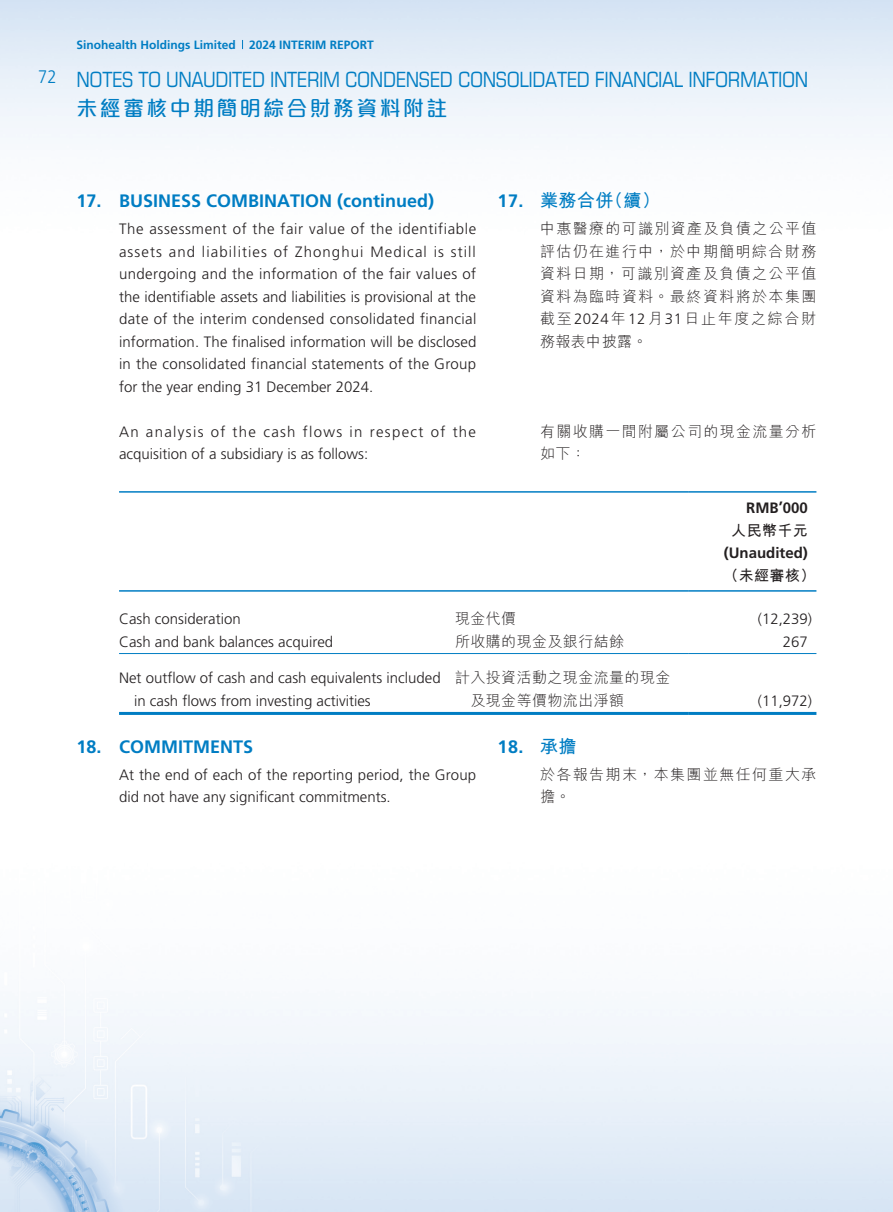
<style>
.page{position:relative;width:893px;height:1212px;background:#fff}
.page>*{position:absolute;margin:0;border:0;box-sizing:border-box;transform-origin:0 0}
.t1{font:condensed 21px "Eurostile LT Std";letter-spacing:-.02em;color:#007dc3}
.t2{font:500 21px "M Elle HK";letter-spacing:.11em;color:#007dc3}
.t3{font:300 18.15px "Frutiger LT Std";color:#007dc3;scale:.91 1}
._3__標題{font:700 18px "Frutiger LT Std";color:#007dc3}
._8__標題---C{font:700 18px "M Hei HK";color:#007dc3}
._8__標題---C-2{font:700 18px "Frutiger LT Std";color:#007dc3}
._1__內文{font:300 15px/22.5px "Frutiger LT Std";color:#231f20;text-align:justify}
._6__內文---C{font:300 15px/22.5px "M Hei HK";letter-spacing:.09em;color:#231f20}
._1__內文-2{font:300 15px/22.5px "Frutiger LT Std";letter-spacing:.045em;color:#231f20}
._6__內文---C-2{font:300 15px "M Hei HK";letter-spacing:.03em;color:#231f20}
._1__內文-3{font:700 15px "Frutiger LT Std";color:#231f20}
._6__內文---C-3{font:700 15px "M Hei HK";letter-spacing:.03em;color:#231f20}
.t4{font:700 12px "Frutiger LT Std";color:#007dc3}
.s1{font-family:"Frutiger LT Std"}
.s2{font-family:"M Hei HK"}
</style>
<div class="page">
<img style="left:0;top:0;width:892px;height:1212px">
<hr style="left:119px;top:491px;width:336px;height:2px;background:#007dc3">
<hr style="left:455px;top:491px;width:234px;height:2px;background:#007dc3">
<hr style="left:689px;top:491px;width:127px;height:2px;background:#007dc3">
<hr style="left:119px;top:590px;width:336px;height:2px;background:#007dc3">
<hr style="left:455px;top:590px;width:234px;height:2px;background:#007dc3">
<hr style="left:689px;top:590px;width:127px;height:2px;background:#007dc3">
<hr style="left:119px;top:653px;width:336px;height:1px;background:#007dc3">
<hr style="left:455px;top:653px;width:234px;height:1px;background:#007dc3">
<hr style="left:689px;top:653px;width:127px;height:1px;background:#007dc3">
<hr style="left:119px;top:712px;width:336px;height:3px;background:#007dc3">
<hr style="left:455px;top:712px;width:234px;height:3px;background:#007dc3">
<hr style="left:689px;top:712px;width:127px;height:3px;background:#007dc3">
<p class="t3" style="left:38px;top:67px;width:22px">72</p>
<p class="t4" style="left:77px;top:38px;width:299px">Sinohealth Holdings Limited 2024 INTERIM REPORT</p>
<h1 class="t1" style="left:77px;top:67px;width:733px">NOTES TO UNAUDITED INTERIM CONDENSED CONSOLIDATED FINANCIAL INFORMATION</h1>
<h1 class="t2" style="left:77px;top:98px;width:372px">未經審核中期簡明綜合財務資料附註</h1>
<p class="_3__標題" style="left:77px;top:191px;width:359px">17. BUSINESS COMBINATION (continued)</p>
<p class="_1__內文" style="left:119px;top:218px;width:359px">The assessment of the fair value of the identifiable assets and liabilities of Zhonghui Medical is still undergoing and the information of the fair values of the identifiable assets and liabilities is provisional at the date of the interim condensed consolidated financial information. The finalised information will be disclosed in the consolidated financial statements of the Group for the year ending 31 December 2024.</p>
<p class="_1__內文-2" style="left:119px;top:420px;width:359px">An analysis of the cash flows in respect of the acquisition of a subsidiary is as follows:</p>
<p class="_8__標題---C" style="left:497px;top:188px;width:164px"><span class="s1">17.</span> 業務合併（續）</p>
<p class="_6__內文---C" style="left:540px;top:217px;width:278px;text-align:justify">中惠醫療的可識別資產及負債之公平值評估仍在進行中，於中期簡明綜合財務資料日期，可識別資產及負債之公平值資料為臨時資料。最終資料將於本集團截至<span class="s1">2024</span>年<span class="s1">12</span>月<span class="s1">31</span>日止年度之綜合財務報表中披露。</p>
<p class="_6__內文---C" style="left:540px;top:420px;width:278px">有關收購一間附屬公司的現金流量分析如下：</p>
<p class="_1__內文-3" style="left:746px;top:499px;width:63px">RMB’000</p>
<p class="_6__內文---C-3" style="left:731px;top:519px;width:78px">人民幣千元</p>
<p class="_1__內文-3" style="left:724px;top:544px;width:86px">(Unaudited)</p>
<p class="_6__內文---C-3" style="left:723px;top:564px;width:94px">（未經審核）</p>
<p class="_1__內文" style="left:119px;top:608px;width:123px">Cash consideration</p>
<p class="_6__內文---C" style="left:455px;top:607px;width:63px">現金代價</p>
<p class="_1__內文" style="left:758px;top:608px;width:56px">(12,239)</p>
<p class="_1__內文" style="left:119px;top:630px;width:216px">Cash and bank balances acquired</p>
<p class="_6__內文---C-2" style="left:455px;top:633px;width:171px">所收購的現金及銀行結餘</p>
<p class="_1__內文" style="left:783px;top:630px;width:27px">267</p>
<p class="_1__內文" style="left:119px;top:667px;width:323px">Net outflow of cash and cash equivalents included</p>
<p class="_1__內文" style="left:134px;top:689px;width:238px">in cash flows from investing activities</p>
<p class="_6__內文---C-2" style="left:455px;top:670px;width:217px">計入投資活動之現金流量的現金</p>
<p class="_6__內文---C-2" style="left:470px;top:692px;width:155px">及現金等價物流出淨額</p>
<p class="_1__內文" style="left:758px;top:689px;width:56px">(11,972)</p>
<p class="_3__標題" style="left:77px;top:736px;width:178px">18. COMMITMENTS</p>
<p class="_1__內文" style="left:119px;top:763px;width:359px">At the end of each of the reporting period, the Group did not have any significant commitments.</p>
<p class="_8__標題---C-2" style="left:497px;top:736px;width:81px">18. <span class="s2">承擔</span></p>
<p class="_6__內文---C" style="left:540px;top:763px;width:278px">於各報告期末，本集團並無任何重大承擔。</p>
</div>
